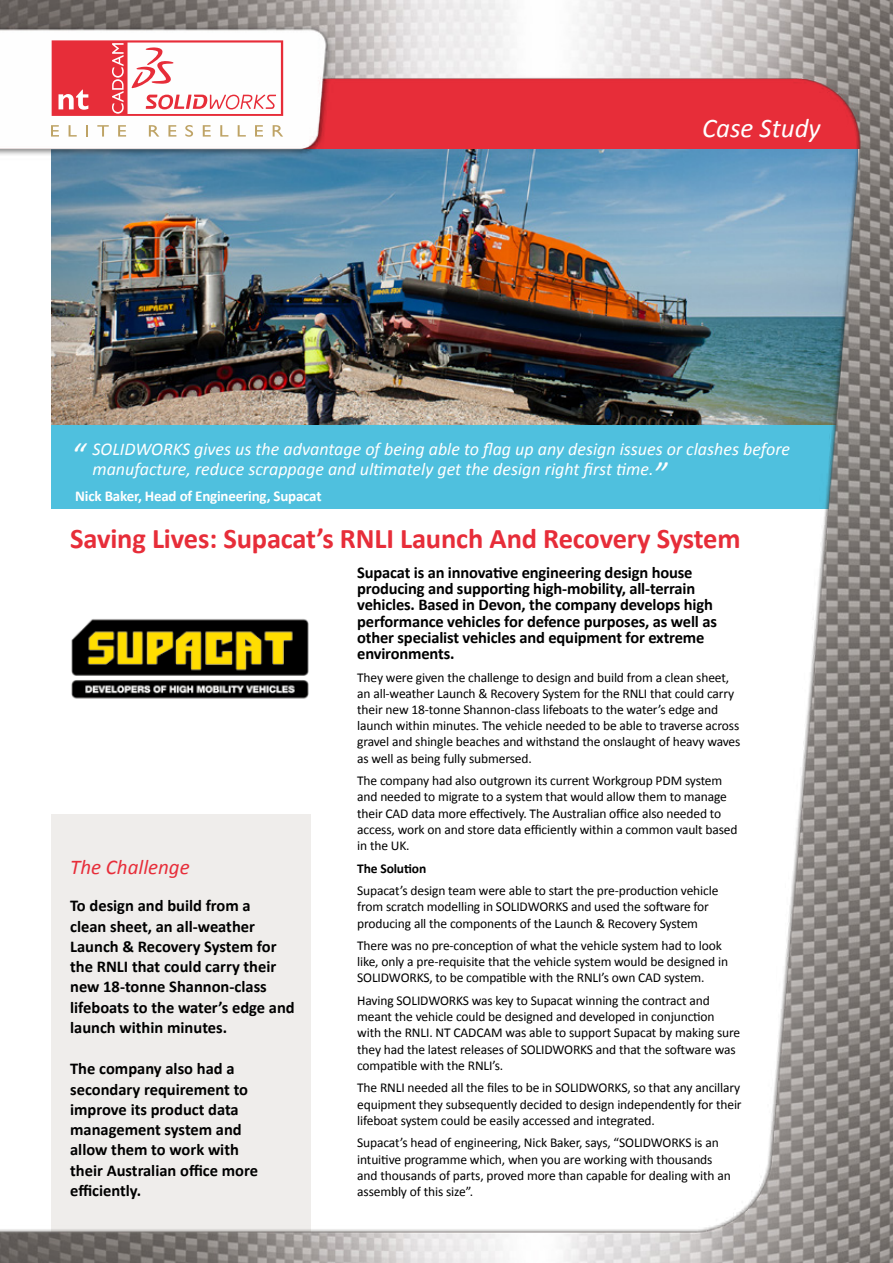
<style>
.page{position:relative;width:893px;height:1263px;background:#fff}
.page>*{position:absolute;margin:0;border:0;box-sizing:border-box;transform-origin:0 0}
.t1{font:700 28.5px "Calibri";letter-spacing:-.005em;color:#e72d39}
.t2{font:italic 27px "Calibri";color:#fff}
.t3{font:italic 21px "Calibri";color:#e72d39}
.t4{font:italic 18px/19.5px "Calibri";color:#fff}
.t5{font:700 16.5px/20.2px "Calibri";letter-spacing:-.01em;color:#000}
.t6{font:700 15px "Calibri";letter-spacing:-.015em;color:#fff}
.t7{font:13.5px/16.2px "Calibri";letter-spacing:-.01em;color:#000}
.t8{font:700 13.5px "Calibri";letter-spacing:-.01em;color:#000}
.s1{font-size:33px}
</style>
<div class="page">
<img style="left:0;top:0;width:893px;height:1263px">
<svg style="left:52px;top:40px;width:231px;height:76px"></svg>
<svg style="left:51px;top:125px;width:8px;height:12px"></svg>
<svg style="left:69px;top:125px;width:8px;height:12px"></svg>
<svg style="left:86px;top:125px;width:2px;height:12px"></svg>
<svg style="left:97px;top:125px;width:12px;height:12px"></svg>
<svg style="left:118px;top:125px;width:8px;height:12px"></svg>
<svg style="left:149px;top:125px;width:10px;height:12px"></svg>
<svg style="left:168px;top:125px;width:8px;height:12px"></svg>
<svg style="left:185px;top:125px;width:8px;height:12px"></svg>
<svg style="left:203px;top:125px;width:8px;height:12px"></svg>
<svg style="left:220px;top:125px;width:8px;height:12px"></svg>
<svg style="left:238px;top:125px;width:8px;height:12px"></svg>
<svg style="left:255px;top:125px;width:8px;height:12px"></svg>
<svg style="left:273px;top:125px;width:10px;height:12px"></svg>
<img style="left:70px;top:600px;width:240px;height:117px">
<h2 class="t2" style="left:702px;top:110px;width:120px">Case Study</h2>
<h3 class="t4" style="left:92px;top:439px;width:699px;text-indent:-21px"><span class="s1">“</span> SOLIDWORKS gives us the advantage of being able to flag up any design issues or clashes before manufacture, reduce scrappage and ultimately get the design right first time.<span class="s1">”</span></h3>
<p class="t6" style="left:75px;top:486px;width:248px">Nick Baker, Head of Engineering, Supacat</p>
<h1 class="t1" style="left:70px;top:520px;width:672px">Saving Lives: Supacat’s RNLI Launch And Recovery System</h1>
<h3 class="t3" style="left:70px;top:853px;width:121px">The Challenge</h3>
<p class="t5" style="left:70px;top:896px;width:226px">To design and build from a<br>clean sheet, an all-weather<br>Launch &amp; Recovery System for the RNLI that could carry their new 18-tonne Shannon-class lifeboats to the water’s edge and launch within minutes.</p>
<p class="t5" style="left:70px;top:1059px;width:189px">The company also had a secondary requirement to improve its product data management system and allow them to work with their Australian office more efficiently.</p>
<p class="t5" style="left:357px;top:564px;width:361px;line-height:16.2px">Supacat is an innovative engineering design house producing and supporting high-mobility, all-terrain vehicles. Based in Devon, the company develops high performance vehicles for defence purposes, as well as other specialist vehicles and equipment for extreme environments.</p>
<p class="t7" style="left:357px;top:669px;width:385px">They were given the challenge to design and build from a clean sheet, an all-weather Launch &amp; Recovery System for the RNLI that could carry their new 18-tonne Shannon-class lifeboats to the water’s edge and launch within minutes. The vehicle needed to be able to traverse across gravel and shingle beaches and withstand the onslaught of heavy waves as well as being fully submersed.</p>
<p class="t7" style="left:357px;top:773px;width:382px">The company had also outgrown its current Workgroup PDM system and needed to migrate to a system that would allow them to manage their CAD data more effectively. The Australian office also needed to access, work on and store data efficiently within a common vault based in the UK.</p>
<p class="t8" style="left:357px;top:859px;width:71px">The Solution</p>
<p class="t7" style="left:357px;top:882px;width:363px">Supacat’s design team were able to start the pre-production vehicle from scratch modelling in SOLIDWORKS and used the software for producing all the components of the Launch &amp; Recovery System</p>
<p class="t7" style="left:357px;top:937px;width:372px">There was no pre-conception of what the vehicle system had to look like, only a pre-requisite that the vehicle system would be designed in<br>SOLIDWORKS, to be compatible with the RNLI’s own CAD system.</p>
<p class="t7" style="left:357px;top:992px;width:385px">Having SOLIDWORKS was key to Supacat winning the contract and meant the vehicle could be designed and developed in conjunction with the RNLI. NT CADCAM was able to support Supacat by making sure they had the latest releases of SOLIDWORKS and that the software was compatible with the RNLI’s.</p>
<p class="t7" style="left:357px;top:1080px;width:386px;text-align:justify">The RNLI needed all the files to be in SOLIDWORKS, so that any ancillary equipment they subsequently decided to design independently for their lifeboat system could be easily accessed and integrated.</p>
<p class="t7" style="left:357px;top:1135px;width:375px">Supacat’s head of engineering, Nick Baker, says, “SOLIDWORKS is an intuitive programme which, when you are working with thousands and thousands of parts, proved more than capable for dealing with an assembly of this size”.</p>
</div>
